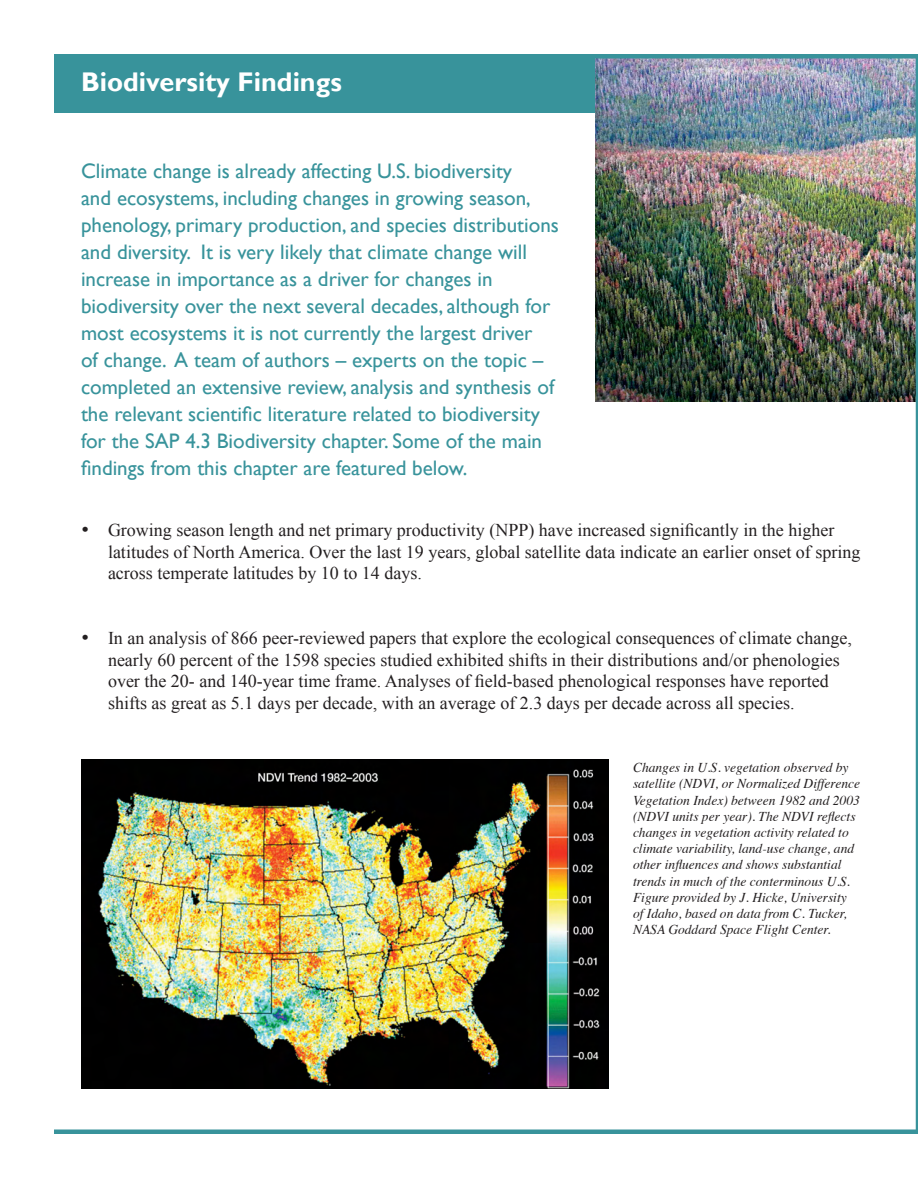
<style>
.page{position:relative;width:918px;height:1188px;background:#fff}
.page>*{position:absolute;margin:0;border:0;box-sizing:border-box;transform-origin:0 0}
.t1{font:700 27px "Gill Sans";color:#fff}
.t2{font:21px/27px "Gill Sans";color:#38939b}
.t3{font:18px/21.6px "Times New Roman";color:#231f20}
.t4{font:italic 13.5px/16.2px "Times";color:#231f20}
</style>
<div class="page">
<div style="left:54px;top:54px;width:584px;height:58px;background:#38939b"></div>
<img style="left:596px;top:58px;width:320px;height:344px">
<img style="left:81px;top:759px;width:528px;height:330px">
<hr style="left:916px;top:54px;width:2px;height:1080px;background:#38939b">
<hr style="left:54px;top:54px;width:864px;height:4px;background:#38939b">
<hr style="left:54px;top:1130px;width:864px;height:4px;background:#38939b">
<p class="t1" style="left:81px;top:65px;width:262px">Biodiversity Findings</p>
<p class="t2" style="left:81px;top:158px;width:479px">Climate change is already affecting U.S. biodiversity<br>and ecosystems, including changes in growing season, phenology, primary production, and species distributions and diversity. It is very likely that climate change will increase in importance as a driver for changes in biodiversity over the next several decades, although for most ecosystems it is not currently the largest driver<br>of change. A team of authors – experts on the topic – completed an extensive review, analysis and synthesis of the relevant scientific literature related to biodiversity for the SAP 4.3 Biodiversity chapter. Some of the main findings from this chapter are featured below.</p>
<p class="t3" style="left:108px;top:519px;width:754px;text-indent:-27px">• Growing season length and net primary productivity (NPP) have increased significantly in the higher latitudes of North America. Over the last 19 years, global satellite data indicate an earlier onset of spring across temperate latitudes by 10 to 14 days.</p>
<p class="t3" style="left:108px;top:627px;width:745px;text-indent:-27px">• In an analysis of 866 peer-reviewed papers that explore the ecological consequences of climate change, nearly 60 percent of the 1598 species studied exhibited shifts in their distributions and/or phenologies over the 20- and 140-year time frame. Analyses of field-based phenological responses have reported shifts as great as 5.1 days per decade, with an average of 2.3 days per decade across all species.</p>
<p class="t4" style="left:633px;top:759px;width:229px">Changes in U.S. vegetation observed by satellite (NDVI, or Normalized Difference Vegetation Index) between 1982 and 2003 (NDVI units per year). The NDVI reflects changes in vegetation activity related to climate variability, land-use change, and other influences and shows substantial trends in much of the conterminous U.S.<br>Figure provided by J. Hicke, University of Idaho, based on data from C. Tucker, NASA Goddard Space Flight Center.</p>
</div>
